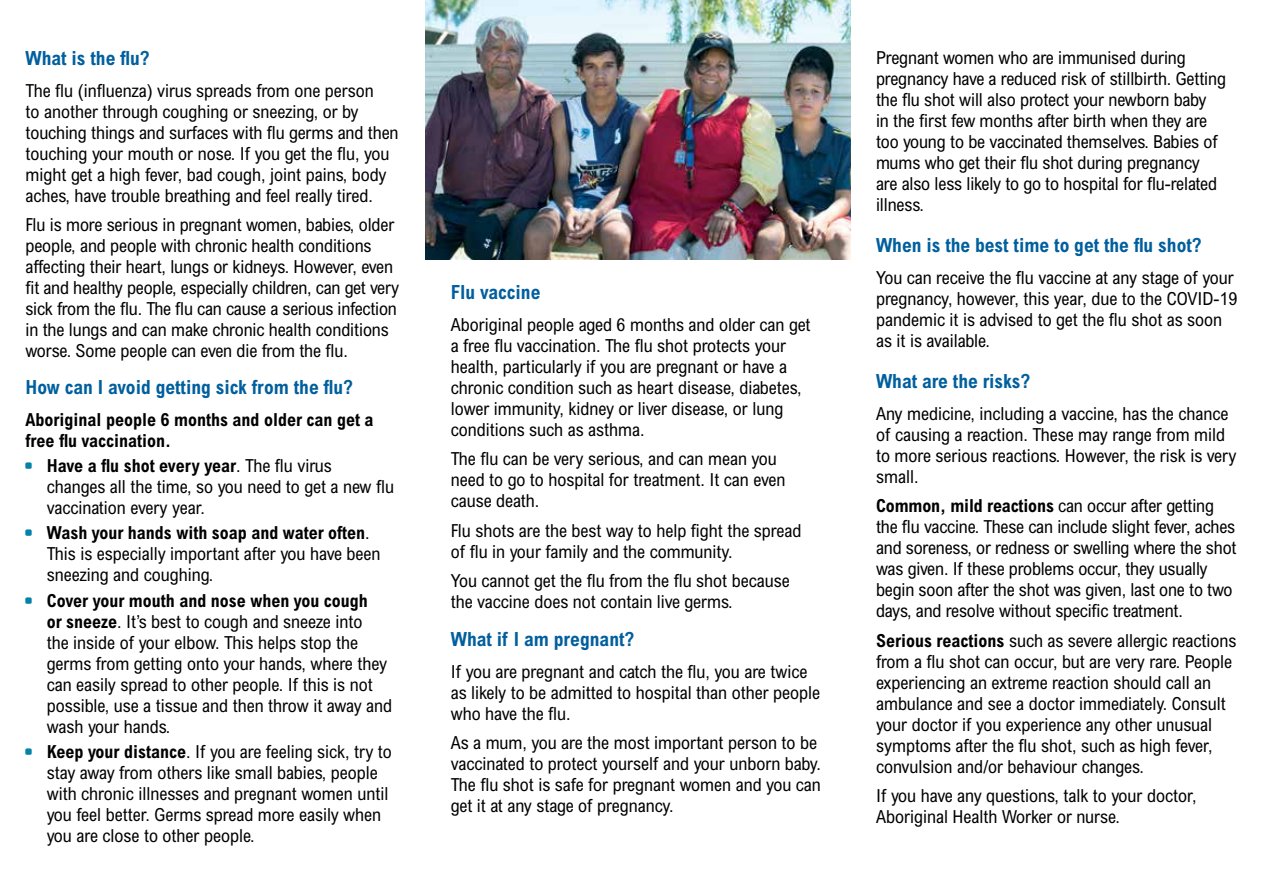
<style>
.page{position:relative;width:1263px;height:893px;background:#fff}
.page>*{position:absolute;margin:0;border:0;box-sizing:border-box;transform-origin:0 0}
.t1{font:700 condensed 19.5px "Arial MT Std";color:#005f9e}
.t2{font:condensed 18px/21px "Arial MT Std";color:#000}
.t3{font:700 condensed 18px/21px "Arial MT Std";color:#000}
.s1{font-weight:700}
</style>
<div class="page">
<img style="left:425px;top:0;width:425px;height:259px">
<p class="t1" style="left:26px;top:47px;width:126px">What is the flu?</p>
<p class="t2" style="left:26px;top:79px;width:375px">The flu (influenza) virus spreads from one person<br>to another through coughing or sneezing, or by touching things and surfaces with flu germs and then touching your mouth or nose. If you get the flu, you might get a high fever, bad cough, joint pains, body aches, have trouble breathing and feel really tired.</p>
<p class="t2" style="left:26px;top:214px;width:375px">Flu is more serious in pregnant women, babies, older people, and people with chronic health conditions affecting their heart, lungs or kidneys. However, even fit and healthy people, especially children, can get very sick from the flu. The flu can cause a serious infection in the lungs and can make chronic health conditions worse. Some people can even die from the flu.</p>
<p class="t1" style="left:26px;top:376px;width:329px">How can I avoid getting sick from the flu?</p>
<p class="t3" style="left:26px;top:409px;width:350px">Aboriginal people 6 months and older can get a free flu vaccination.</p>
<p class="t2" style="left:47px;top:455px;width:349px"><span class="s1">Have a flu shot every year</span>. The flu virus changes all the time, so you need to get a new flu vaccination every year.</p>
<p class="t2" style="left:47px;top:522px;width:335px"><span class="s1">Wash your hands with soap and water often</span>.<br>This is especially important after you have been sneezing and coughing.</p>
<p class="t2" style="left:47px;top:589px;width:347px"><span class="s1">Cover your mouth and nose when you cough<br>or sneeze</span>. It’s best to cough and sneeze into<br>the inside of your elbow. This helps stop the germs from getting onto your hands, where they can easily spread to other people. If this is not possible, use a tissue and then throw it away and wash your hands.</p>
<p class="t2" style="left:47px;top:741px;width:347px"><span class="s1">Keep your distance</span>. If you are feeling sick, try to stay away from others like small babies, people with chronic illnesses and pregnant women until you feel better. Germs spread more easily when you are close to other people.</p>
<p class="t1" style="left:451px;top:281px;width:91px">Flu vaccine</p>
<p class="t2" style="left:451px;top:313px;width:361px">Aboriginal people aged 6 months and older can get a free flu vaccination. The flu shot protects your health, particularly if you are pregnant or have a chronic condition such as heart disease, diabetes, lower immunity, kidney or liver disease, or lung conditions such as asthma.</p>
<p class="t2" style="left:451px;top:448px;width:336px">The flu can be very serious, and can mean you need to go to hospital for treatment. It can even cause death.</p>
<p class="t2" style="left:451px;top:519px;width:352px">Flu shots are the best way to help fight the spread of flu in your family and the community.</p>
<p class="t2" style="left:451px;top:570px;width:340px">You cannot get the flu from the flu shot because the vaccine does not contain live germs.</p>
<p class="t1" style="left:451px;top:628px;width:185px">What if I am pregnant?</p>
<p class="t2" style="left:451px;top:660px;width:371px">If you are pregnant and catch the flu, you are twice as likely to be admitted to hospital than other people who have the flu.</p>
<p class="t2" style="left:451px;top:732px;width:372px">As a mum, you are the most important person to be vaccinated to protect yourself and your unborn baby.<br>The flu shot is safe for pregnant women and you can get it at any stage of pregnancy.</p>
<p class="t2" style="left:876px;top:47px;width:352px">Pregnant women who are immunised during pregnancy have a reduced risk of stillbirth. Getting the flu shot will also protect your newborn baby<br>in the first few months after birth when they are too young to be vaccinated themselves. Babies of mums who get their flu shot during pregnancy<br>are also less likely to go to hospital for flu-related illness.</p>
<p class="t1" style="left:876px;top:234px;width:327px">When is the best time to get the flu shot?</p>
<p class="t2" style="left:876px;top:267px;width:363px">You can receive the flu vaccine at any stage of your pregnancy, however, this year, due to the COVID-19 pandemic it is advised to get the flu shot as soon as it is available.</p>
<p class="t1" style="left:876px;top:370px;width:156px">What are the risks?</p>
<p class="t2" style="left:876px;top:403px;width:362px">Any medicine, including a vaccine, has the chance of causing a reaction. These may range from mild to more serious reactions. However, the risk is very small.</p>
<p class="t2" style="left:876px;top:495px;width:362px"><span class="s1">Common, mild reactions</span> can occur after getting the flu vaccine. These can include slight fever, aches and soreness, or redness or swelling where the shot was given. If these problems occur, they usually begin soon after the shot was given, last one to two days, and resolve without specific treatment.</p>
<p class="t2" style="left:876px;top:630px;width:362px"><span class="s1">Serious reactions</span> such as severe allergic reactions from a flu shot can occur, but are very rare. People experiencing an extreme reaction should call an ambulance and see a doctor immediately. Consult your doctor if you experience any other unusual symptoms after the flu shot, such as high fever, convulsion and/or behaviour changes.</p>
<p class="t2" style="left:876px;top:785px;width:322px">If you have any questions, talk to your doctor,<br>Aboriginal Health Worker or nurse.</p>
</div>
